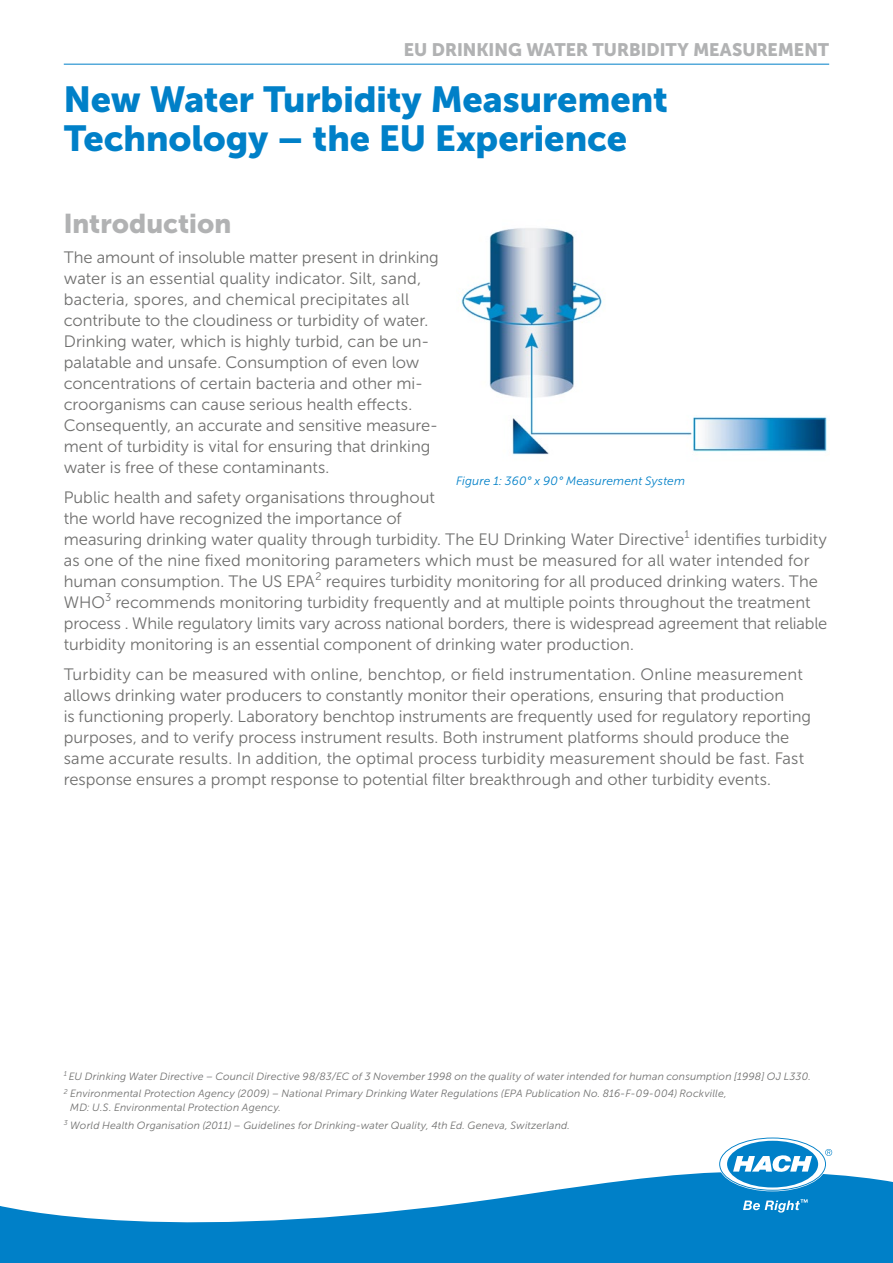
<style>
.page{position:relative;width:893px;height:1263px;background:#fff}
.page>*{position:absolute;margin:0;border:0;box-sizing:border-box;transform-origin:0 0}
.t1{font:36px/39px "Museo Sans Cyrl 900";color:#0080c8}
.t2{font:27px "Museo Sans Cyrl 900";color:#b1b2b3}
.t3{font:18px "Museo Sans Cyrl 900";color:#b1b2b3}
.t4{font:16.5px/21px "Museo Sans Cyrl 300";color:#6f6f6e}
.t5{font:italic 12px "Museo Sans Cyrl 300";letter-spacing:.01em;color:#0080c8}
.t6{font:italic 10.5px/17.7px "Museo Sans Cyrl 300";letter-spacing:.015em;color:#6f6f6e}
</style>
<div class="page">
<hr style="left:64px;top:64px;width:765px;height:1px;background:#0080c8">
<img style="left:461px;top:228px;width:366px;height:227px">
<svg style="left:0;top:1168px;width:893px;height:95px;fill:#0080c8"></svg>
<svg style="left:720px;top:1138px;width:112px;height:52px"></svg>
<svg style="left:743px;top:1199px;width:65px;height:13px"></svg>
<p class="t3" style="left:404px;top:39px;width:427px">EU DRINKING WATER TURBIDITY MEASUREMENT</p>
<h1 class="t1" style="left:64px;top:80px;width:606px">New Water Turbidity Measurement<br>Technology – the EU Experience</h1>
<h2 class="t2" style="left:64px;top:208px;width:169px">Introduction</h2>
<p class="t4" style="left:64px;top:247px;width:377px">The amount of insoluble matter present in drinking water is an essential quality indicator. Silt, sand, bacteria, spores, and chemical precipitates all contribute to the cloudiness or turbidity of water.<br>Drinking water, which is highly turbid, can be un&shy;palatable and unsafe. Consumption of even low concentrations of certain bacteria and other mi&shy;croorganisms can cause serious health effects.<br>Consequently, an accurate and sensitive measure&shy;ment of turbidity is vital for ensuring that drinking water is free of these contaminants.</p>
<p class="t4" style="left:64px;top:487px;width:765px">Public health and safety organisations throughout<br>the world have recognized the importance of<br>measuring drinking water quality through turbidity. The EU Drinking Water Directive<sup>1</sup> identifies turbidity as one of the nine fixed monitoring parameters which must be measured for all water intended for human consumption. The US EPA<sup>2</sup> requires turbidity monitoring for all produced drinking waters. The WHO<sup>3</sup> recommends monitoring turbidity frequently and at multiple points throughout the treatment process . While regulatory limits vary across national borders, there is widespread agreement that reliable turbidity monitoring is an essential component of drinking water production.</p>
<p class="t4" style="left:64px;top:664px;width:749px">Turbidity can be measured with online, benchtop, or field instrumentation. Online measurement allows drinking water producers to constantly monitor their operations, ensuring that production<br>is functioning properly. Laboratory benchtop instruments are frequently used for regulatory reporting purposes, and to verify process instrument results. Both instrument platforms should produce the same accurate results. In addition, the optimal process turbidity measurement should be fast. Fast response ensures a prompt response to potential filter breakthrough and other turbidity events.</p>
<p class="t5" style="left:456px;top:475px;width:231px">Figure 1: 360° x 90° Measurement System</p>
<p class="t6" style="left:64px;top:1067px;width:749px"><sup>1</sup> EU Drinking Water Directive – Council Directive 98/83/EC of 3 November 1998 on the quality of water intended for human consumption [1998] OJ L330.<br><sup>2</sup> Environmental Protection Agency (2009) – National Primary Drinking Water Regulations (EPA Publication No. 816-F-09-004) Rockville,</p>
<p class="t6" style="left:64px;top:1098px;width:508px;text-indent:7px">MD: U.S. Environmental Protection Agency.<br><sup>3</sup> World Health Organisation (2011) – Guidelines for Drinking-water Quality, 4th Ed. Geneva, Switzerland.</p>
</div>
